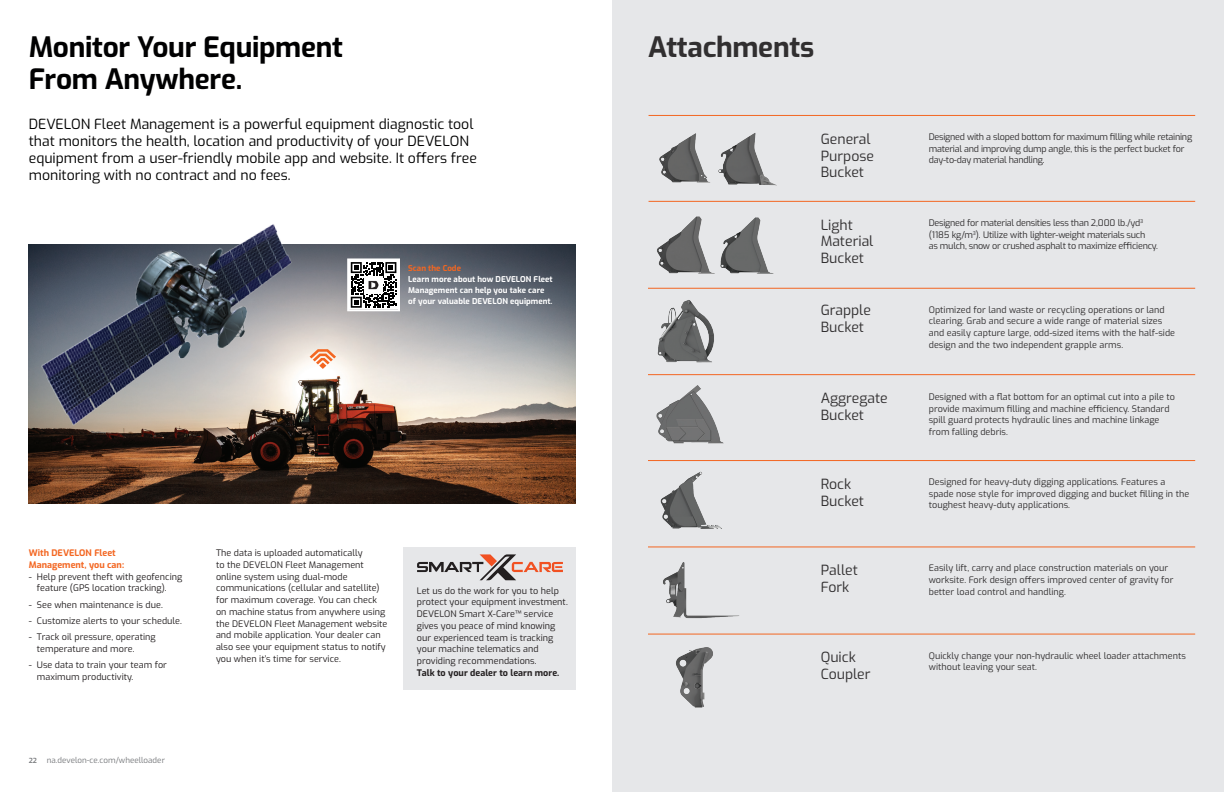
<style>
.page{position:relative;width:1224px;height:792px;background:#fff}
.page>*{position:absolute;margin:0;border:0;box-sizing:border-box;transform-origin:0 0}
.Headline{font:700 28px "Exo";letter-spacing:-.01em;color:#000001}
.Headline-2{font:700 28px "Exo";letter-spacing:-.01em;color:#312f30}
.Subhead{font:14px/16.8px "Exo";color:#000001}
.Subhead-2{font:14px/16.8px "Exo";color:#312f30}
.Body{font:9px/11.7px "Exo";letter-spacing:.005em;color:#231f20}
.Body-2{font:9px/11.7px "Exo";letter-spacing:.005em;color:#312f30}
.Body-3{font:9px/11.7px "Exo";letter-spacing:-.025em;color:#312f30}
.Body-4{font:700 9px/11.7px "Exo";letter-spacing:.005em;color:#f36621}
.Body-5{font:700 8px/11px "Exo";letter-spacing:.005em;color:#fff}
.Body-6{font:8px "Exo";letter-spacing:.005em;color:#76787b}
.t1{font:600 7px "Exo";color:#76787b}
.s1{color:#f36621}
.s2{font-weight:700}
</style>
<div class="page">
<div style="left:612px;top:0;width:612px;height:792px;background:#e6e7e9"></div>
<img style="left:29px;top:245px;width:547px;height:259px">
<img style="left:28px;top:224px;width:327px;height:246px">
<hr style="left:649px;top:201px;width:546px;height:1px;background:#f36621">
<hr style="left:649px;top:115px;width:546px;height:1px;background:#f36621">
<hr style="left:648px;top:288px;width:547px;height:1px;background:#f36621">
<hr style="left:648px;top:374px;width:547px;height:1px;background:#f36621">
<hr style="left:648px;top:460px;width:547px;height:1px;background:#f36621">
<hr style="left:648px;top:547px;width:547px;height:1px;background:#f36621">
<hr style="left:648px;top:634px;width:547px;height:1px;background:#f36621">
<svg style="left:346px;top:257px;width:55px;height:55px"></svg>
<svg style="left:310px;top:349px;width:26px;height:20px"></svg>
<img style="left:659px;top:133px;width:51px;height:50px">
<img style="left:718px;top:133px;width:59px;height:53px">
<img style="left:657px;top:216px;width:117px;height:58px">
<img style="left:657px;top:300px;width:57px;height:63px">
<img style="left:657px;top:374px;width:76px;height:70px">
<img style="left:660px;top:471px;width:62px;height:58px">
<img style="left:663px;top:562px;width:76px;height:57px">
<img style="left:676px;top:647px;width:37px;height:61px">
<div style="left:403px;top:547px;width:173px;height:143px;background:#e6e7e9"></div>
<svg style="left:417px;top:554px;width:146px;height:26px"></svg>
<p class="Headline" style="left:29px;top:26px;width:316px">Monitor Your Equipment</p>
<p class="Headline-2" style="left:648px;top:26px;width:168px">Attachments</p>
<p class="Headline" style="left:29px;top:58px;width:215px">From Anywhere.</p>
<p class="Subhead" style="left:29px;top:115px;width:450px">DEVELON Fleet Management is a powerful equipment diagnostic tool that monitors the health, location and productivity of your DEVELON equipment from a user-friendly mobile app and website. It offers free monitoring with no contract and no fees.</p>
<p class="Subhead-2" style="left:821px;top:130px;width:55px">General<br>Purpose<br>Bucket</p>
<p class="Body-5" style="left:408px;top:262px;width:146px"><span class="s1">Scan the Code<br></span>Learn more about how DEVELON Fleet<br>Management can help you take care of your valuable DEVELON equipment.</p>
<p class="Subhead-2" style="left:821px;top:216px;width:54px">Light<br>Material</p>
<p class="Subhead-2" style="left:821px;top:249px;width:45px">Bucket</p>
<p class="Subhead-2" style="left:821px;top:301px;width:52px">Grapple</p>
<p class="Subhead-2" style="left:821px;top:318px;width:45px">Bucket</p>
<p class="Body-4" style="left:29px;top:547px;width:97px">With DEVELON Fleet<br>Management, you can:</p>
<p class="Body" style="left:37px;top:570px;width:147px;text-indent:-8px">- Help prevent theft with geofencing feature (GPS location tracking).</p>
<p class="Body" style="left:29px;top:598px;width:136px">- See when maintenance is due.</p>
<p class="Body" style="left:29px;top:614px;width:155px">- Customize alerts to your schedule.</p>
<p class="Body" style="left:37px;top:631px;width:120px;text-indent:-8px">- Track oil pressure, operating temperature and more.</p>
<p class="Body" style="left:37px;top:658px;width:132px;text-indent:-8px">- Use data to train your team for maximum productivity.</p>
<p class="Body" style="left:216px;top:547px;width:173px">The data is uploaded automatically<br>to the DEVELON Fleet Management online system using dual-mode communications (cellular and satellite) for maximum coverage. You can check on machine status from anywhere using the DEVELON Fleet Management website and mobile application. Your dealer can also see your equipment status to notify you when it’s time for service.</p>
<p class="Body" style="left:417px;top:584px;width:152px">Let us do the work for you to help protect your equipment investment.<br>DEVELON Smart X-Care™ service gives you peace of mind knowing our experienced team is tracking your machine telematics and providing recommendations.<br><span class="s2">Talk to your dealer to learn more.</span></p>
<p class="Subhead-2" style="left:821px;top:389px;width:69px">Aggregate</p>
<p class="Subhead-2" style="left:821px;top:406px;width:45px">Bucket</p>
<p class="Subhead-2" style="left:821px;top:475px;width:45px">Rock<br>Bucket</p>
<p class="Subhead-2" style="left:821px;top:561px;width:39px">Pallet</p>
<p class="Subhead-2" style="left:821px;top:578px;width:30px">Fork</p>
<p class="Subhead-2" style="left:821px;top:648px;width:51px">Quick<br>Coupler</p>
<p class="t1" style="left:29px;top:756px;width:10px">22</p>
<p class="Body-6" style="left:47px;top:755px;width:120px">na.develon-ce.com/wheelloader</p>
<p class="Body-3" style="left:929px;top:130px;width:265px">Designed with a sloped bottom for maximum filling while retaining material and improving dump angle, this is the perfect bucket for day-to-day material handling.</p>
<p class="Body-3" style="left:929px;top:216px;width:231px">Designed for material densities less than 2,000 lb./yd<sup>3 </sup>(1185 kg/m<sup>3</sup>). Utilize with lighter-weight materials such<br>as mulch, snow or crushed asphalt to maximize efficiency.</p>
<p class="Body-2" style="left:929px;top:303px;width:248px">Optimized for land waste or recycling operations or land clearing. Grab and secure a wide range of material sizes and easily capture large, odd-sized items with the half-side design and the two independent grapple arms.</p>
<p class="Body-2" style="left:929px;top:391px;width:248px">Designed with a flat bottom for an optimal cut into a pile to provide maximum filling and machine efficiency. Standard spill guard protects hydraulic lines and machine linkage from falling debris.</p>
<p class="Body-2" style="left:929px;top:475px;width:262px">Designed for heavy-duty digging applications. Features a spade nose style for improved digging and bucket filling in the toughest heavy-duty applications.</p>
<p class="Body-2" style="left:929px;top:562px;width:246px">Easily lift, carry and place construction materials on your worksite. Fork design offers improved center of gravity for better load control and handling.</p>
<p class="Body-2" style="left:929px;top:649px;width:259px">Quickly change your non-hydraulic wheel loader attachments without leaving your seat.</p>
</div>
